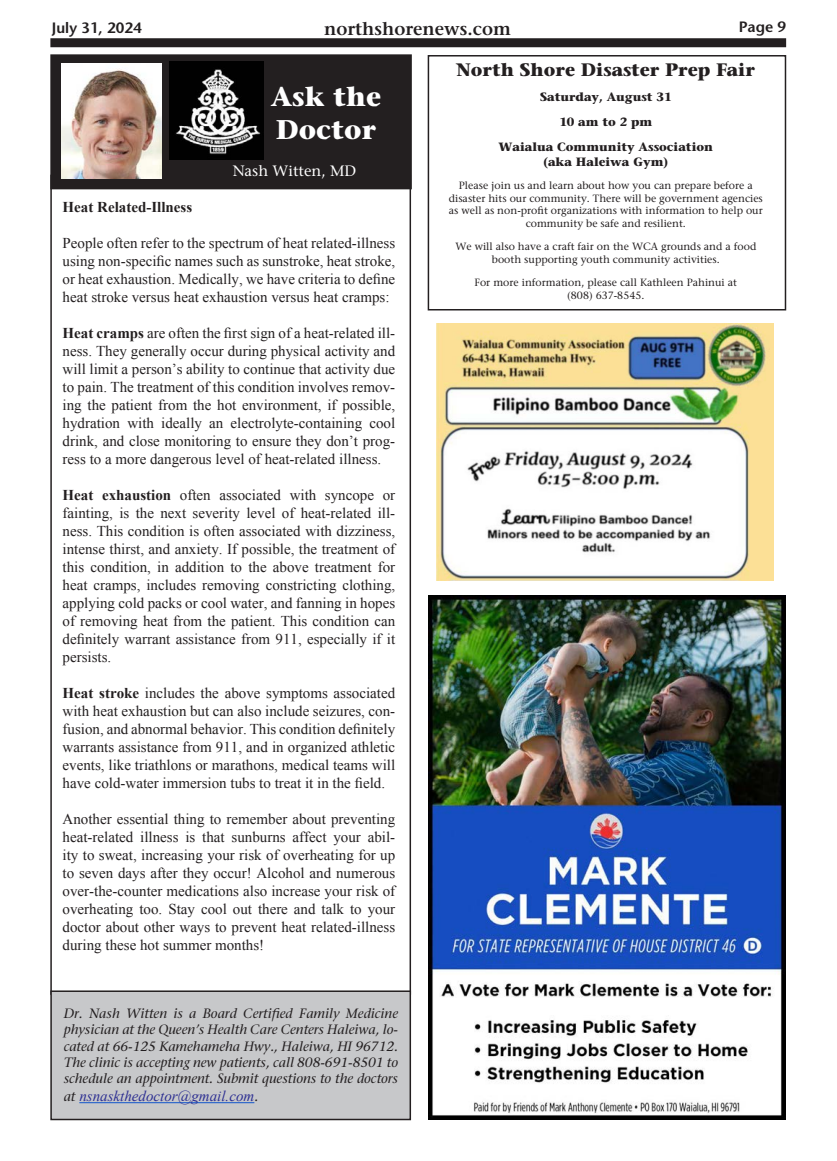
<style>
.page{position:relative;width:837px;height:1161px;background:#fff}
.page>*{position:absolute;margin:0;border:0;box-sizing:border-box;transform-origin:0 0}
.Body_text{font:700 27px "Stone Serif";color:#fff}
.Body_text-2{font:700 18px "Stone Serif";color:#231f20}
.t1{font:600 18px "Stone Serif";color:#231f20}
.t2{font:15px/18px "Times New Roman";color:#231f20;text-align:justify}
.t3{font:italic 15px "Times New Roman";color:#2e3092}
.t4{font:700 15px "Times New Roman";color:#231f20}
.t5{font:600 15px "Stone Sans";color:#231f20}
.Body_text-3{font:15px "Stone Serif";color:#fff}
.t6{font:italic 13.5px/16.2px "Stone Serif";color:#231f20;text-align:justify}
.Body_text-4{font:700 12px "Stone Serif";color:#231f20}
.Body_text-5{font:10.5px/12.6px "Stone Serif";color:#231f20;text-align:center}
.s1{font-weight:700}
.s2{font-family:"Stone Serif";font-size:13.5px;color:#231f20}
</style>
<div class="page">
<div style="left:50px;top:38px;width:736px;height:9px;background:#231f20"></div>
<div style="left:428px;top:55px;width:358px;height:255px;border:2px solid #231f20"></div>
<img style="left:436px;top:324px;width:338px;height:257px">
<img style="left:429px;top:595px;width:357px;height:525px">
<div style="left:51px;top:991px;width:359px;height:129px;background:#c7c8ca"></div>
<div style="left:50px;top:990px;width:361px;height:130px;border:2px solid #231f20"></div>
<div style="left:51px;top:55px;width:360px;height:134px;background:#231f20"></div>
<div style="left:50px;top:54px;width:362px;height:135px;border:2px solid #231f20"></div>
<img style="left:169px;top:62px;width:94px;height:98px">
<hr style="left:79px;top:1102px;width:175px;height:1px;background:#15c">
<img style="left:61px;top:63px;width:100px;height:116px">
<p class="t5" style="left:52px;top:18px;width:91px">July 31, 2024</p>
<p class="t1" style="left:324px;top:17px;width:188px">northshorenews.com</p>
<p class="t5" style="left:739px;top:18px;width:49px">Page 9</p>
<p class="Body_text" style="left:271px;top:80px;width:112px">Ask the</p>
<p class="Body_text" style="left:276px;top:112px;width:102px">Doctor</p>
<p class="Body_text-3" style="left:233px;top:162px;width:125px">Nash Witten, MD</p>
<p class="t4" style="left:63px;top:198px;width:131px">Heat Related-Illness</p>
<p class="t2" style="left:63px;top:234px;width:334px">People often refer to the spectrum of heat related-illness using non-specific names such as sunstroke, heat stroke, or heat exhaustion. Medically, we have criteria to define heat stroke versus heat exhaustion versus heat cramps:</p>
<p class="t2" style="left:63px;top:324px;width:334px"><span class="s1">Heat cramps</span> are often the first sign of a heat-related ill&shy;ness. They generally occur during physical activity and will limit a person’s ability to continue that activity due to pain. The treatment of this condition involves remov&shy;ing the patient from the hot environment, if possible, hydration with ideally an electrolyte-containing cool drink, and close monitoring to ensure they don’t prog&shy;ress to a more dangerous level of heat-related illness.</p>
<p class="t2" style="left:63px;top:486px;width:334px"><span class="s1">Heat exhaustion</span> often associated with syncope or fainting, is the next severity level of heat-related ill&shy;ness. This condition is often associated with dizziness, intense thirst, and anxiety. If possible, the treatment of this condition, in addition to the above treatment for heat cramps, includes removing constricting clothing, applying cold packs or cool water, and fanning in hopes of removing heat from the patient. This condition can definitely warrant assistance from 911, especially if it persists.</p>
<p class="t2" style="left:63px;top:684px;width:334px"><span class="s1">Heat stroke</span> includes the above symptoms associated with heat exhaustion but can also include seizures, con&shy;fusion, and abnormal behavior. This condition definitely warrants assistance from 911, and in organized athletic events, like triathlons or marathons, medical teams will have cold-water immersion tubs to treat it in the field.</p>
<p class="t2" style="left:63px;top:810px;width:334px">Another essential thing to remember about preventing heat-related illness is that sunburns affect your abil&shy;ity to sweat, increasing your risk of overheating for up to seven days after they occur! Alcohol and numerous over-the-counter medications also increase your risk of overheating too. Stay cool out there and talk to your doctor about other ways to prevent heat related-illness during these hot summer months!</p>
<p class="t6" style="left:64px;top:1005px;width:336px">Dr. Nash Witten is a Board Certified Family Medicine physician at the Queen’s Health Care Centers Haleiwa, lo&shy;cated at 66-125 Kamehameha Hwy., Haleiwa, HI 96712.<br>The clinic is accepting new patients, call 808-691-8501 to schedule an appointment. Submit questions to the doctors</p>
<p class="t3" style="left:64px;top:1086px;width:196px"><span class="s2">at</span> nsnaskthedoctor@gmail.com<span class="s2">.</span></p>
<p class="Body_text-2" style="left:457px;top:58px;width:300px">North Shore Disaster Prep Fair</p>
<p class="Body_text-4" style="left:540px;top:89px;width:133px">Saturday, August 31</p>
<p class="Body_text-4" style="left:559px;top:114px;width:95px">10 am to 2 pm</p>
<p class="Body_text-4" style="left:499px;top:139px;width:216px">Waialua Community Association</p>
<p class="Body_text-4" style="left:543px;top:154px;width:127px">(aka Haleiwa Gym)</p>
<p class="Body_text-5" style="left:449px;top:179px;width:316px">Please join us and learn about how you can prepare before a disaster hits our community. There will be government agencies as well as non-profit organizations with information to help our community be safe and resilient.</p>
<p class="Body_text-5" style="left:455px;top:240px;width:302px">We will also have a craft fair on the WCA grounds and a food booth supporting youth community activities.</p>
<p class="Body_text-5" style="left:475px;top:276px;width:264px">For more information, please call Kathleen Pahinui at</p>
<p class="Body_text-5" style="left:567px;top:289px;width:79px">(808) 637-8545.</p>
</div>
